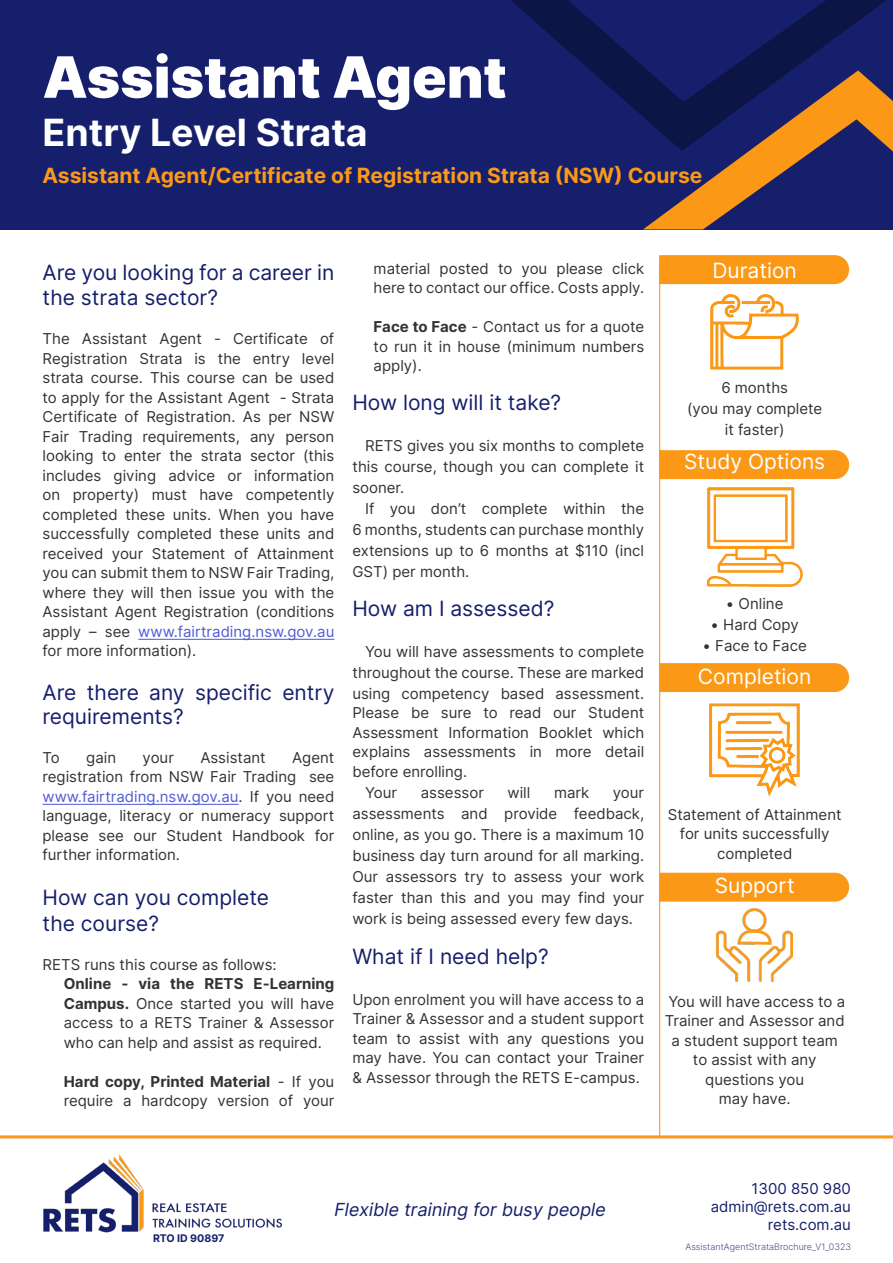
<style>
.page{position:relative;width:893px;height:1263px;background:#fff}
.page>*{position:absolute;margin:0;border:0;box-sizing:border-box;transform-origin:0 0}
.t1{font:900 57px "Inter";color:#fff}
.t2{font:700 37.5px "Inter";color:#fff}
.t3{font:21px/25.5px "Inter";color:#151f6c}
.t4{font:700 21px "Inter";color:#fb9917}
.t5{font:21px "Inter";color:#fff}
.t6{font:italic 18px "Inter";color:#151f6c}
.t7{font:15px/19.5px "Inter";color:#333;text-align:justify}
.t8{font:15px "Inter";color:#151f6c}
.t9{font:700 10.5px "Inter";color:#151f6c}
.t10{font:300 9px "Inter";color:#444c89}
.s1{color:#4f5cd6}
.s2{font-weight:700}
</style>
<div class="page">
<div style="left:0;top:0;width:893px;height:229px;background:#151f6c"></div>
<svg style="left:643px;top:151px;width:250px;height:78px"></svg>
<svg style="left:510px;top:0;width:383px;height:151px"></svg>
<hr style="left:138px;top:639px;width:196px;height:1px;background:#4f5cd6">
<hr style="left:43px;top:804px;width:196px;height:1px;background:#4f5cd6">
<hr style="left:0;top:1135px;width:893px;height:3px;background:#fb9917">
<img style="left:43px;top:1154px;width:239px;height:79px">
<div style="left:659px;top:255px;width:190px;height:29px;background:#fb9917"></div>
<div style="left:660px;top:663px;width:189px;height:29px;background:#fb9917"></div>
<div style="left:660px;top:450px;width:189px;height:29px;background:#fb9917"></div>
<hr style="left:659px;top:263px;width:1px;height:874px;background:#fb9917">
<img style="left:711px;top:294px;width:88px;height:75px">
<div style="left:659px;top:873px;width:190px;height:29px;background:#fb9917"></div>
<img style="left:710px;top:703px;width:90px;height:94px">
<img style="left:707px;top:488px;width:95px;height:98px">
<img style="left:716px;top:908px;width:77px;height:73px">
<p class="t1" style="left:43px;top:36px;width:466px">Assistant Agent</p>
<p class="t2" style="left:43px;top:105px;width:327px">Entry Level Strata</p>
<p class="t4" style="left:43px;top:160px;width:661px">Assistant Agent/Certificate of Registration Strata (NSW) Course</p>
<p class="t3" style="left:43px;top:259px;width:293px">Are you looking for a career in the strata sector?</p>
<p class="t7" style="left:43px;top:329px;width:293px">The Assistant Agent - Certificate of Registration Strata is the entry level strata course. This course can be used to apply for the Assistant Agent - Strata Certificate of Registration. As per NSW Fair Trading requirements, any person looking to enter the strata sector (this includes giving advice or information on property) must have competently completed these units. When you have successfully completed these units and received your Statement of Attainment you can submit them to NSW Fair Trading, where they will then issue you with the Assistant Agent Registration (conditions apply – see <span class="s1">www.fairtrading.nsw.gov.au </span>for more information).</p>
<p class="t3" style="left:43px;top:680px;width:293px;line-height:24px">Are there any specific entry requirements?</p>
<p class="t7" style="left:43px;top:747px;width:19px">To</p>
<p class="t7" style="left:86px;top:747px;width:31px">gain</p>
<p class="t7" style="left:143px;top:747px;width:33px">your</p>
<p class="t7" style="left:200px;top:747px;width:67px">Assistant</p>
<p class="t7" style="left:43px;top:747px;width:293px;text-indent:250px">Agent registration from NSW Fair Trading see <span class="s1">www.fairtrading.nsw.gov.au</span>. If you need language, literacy or numeracy support please see our Student Handbook for further information.</p>
<p class="t3" style="left:43px;top:884px;width:228px">How can you complete the course?</p>
<p class="t7" style="left:43px;top:954px;width:236px">RETS runs this course as follows:</p>
<p class="t7" style="left:64px;top:974px;width:272px"><span class="s2">Online - via the RETS E-Learning Campus.</span> Once started you will have access to a RETS Trainer &amp; Assessor who can help and assist as required.</p>
<p class="t7" style="left:64px;top:1071px;width:272px"><span class="s2">Hard copy, Printed Material</span> - If you require a hardcopy version of your</p>
<p class="t7" style="left:374px;top:258px;width:272px">material posted to you please click here to contact our office. Costs apply.</p>
<p class="t7" style="left:374px;top:317px;width:272px"><span class="s2">Face to Face</span> - Contact us for a quote to run it in house (minimum numbers apply).</p>
<p class="t3" style="left:352px;top:390px;width:210px">How long will it take?</p>
<p class="t7" style="left:352px;top:435px;width:293px;line-height:21px;text-indent:13px">RETS gives you six months to complete this course, though you can complete it sooner.</p>
<p class="t7" style="left:352px;top:498px;width:293px;line-height:21px;text-indent:13px">If you don’t complete within the 6 months, students can purchase monthly extensions up to 6 months at $110 (incl GST) per month.</p>
<p class="t3" style="left:352px;top:595px;width:204px">How am I assessed?</p>
<p class="t7" style="left:352px;top:640px;width:293px;line-height:21px;text-indent:13px">You will have assessments to complete throughout the course. These are marked using competency based assessment.</p>
<p class="t7" style="left:352px;top:702px;width:293px">Please be sure to read our Student Assessment Information Booklet which explains assessments in more detail before enrolling.</p>
<p class="t7" style="left:365px;top:782px;width:34px">Your</p>
<p class="t7" style="left:421px;top:782px;width:65px">assessor</p>
<p class="t7" style="left:508px;top:782px;width:24px">will</p>
<p class="t7" style="left:554px;top:782px;width:37px">mark</p>
<p class="t7" style="left:352px;top:781px;width:293px;line-height:21px;text-indent:261px">your assessments and provide feedback, online, as you go. There is a maximum 10 business day turn around for all marking.<br>Our assessors try to assess your work faster than this and you may find your work is being assessed every few days.</p>
<p class="t3" style="left:352px;top:943px;width:198px">What if I need help?</p>
<p class="t7" style="left:352px;top:989px;width:293px">Upon enrolment you will have access to a Trainer &amp; Assessor and a student support team to assist with any questions you may have. You can contact your Trainer &amp; Assessor through the RETS E-campus.</p>
<p class="t5" style="left:712px;top:255px;width:86px">Duration</p>
<p class="t7" style="left:721px;top:378px;width:68px">6 months</p>
<p class="t7" style="left:687px;top:399px;width:137px">(you may complete</p>
<p class="t7" style="left:725px;top:420px;width:61px">it faster)</p>
<p class="t5" style="left:684px;top:446px;width:143px">Study Options</p>
<p class="t7" style="left:726px;top:593px;width:59px">• Online</p>
<p class="t7" style="left:711px;top:614px;width:90px">• Hard Copy</p>
<p class="t7" style="left:703px;top:635px;width:106px">• Face to Face</p>
<p class="t5" style="left:698px;top:661px;width:115px">Completion</p>
<p class="t7" style="left:668px;top:804px;width:175px;text-align:center">Statement of Attainment for units successfully completed</p>
<p class="t5" style="left:715px;top:869px;width:81px">Support</p>
<p class="t7" style="left:665px;top:991px;width:182px;text-align:center">You will have access to a<br>Trainer and Assessor and a student support team to assist with any questions you<br>may have.</p>
<p class="t9" style="left:153px;top:1230px;width:73px">RTO ID 90897</p>
<p class="t6" style="left:333px;top:1196px;width:278px">Flexible training forbusy people</p>
<p class="t8" style="left:751px;top:1177px;width:101px">1300 850 980</p>
<p class="t8" style="left:711px;top:1195px;width:142px">admin@rets.com.au</p>
<p class="t8" style="left:768px;top:1213px;width:85px">rets.com.au</p>
<p class="t10" style="left:685px;top:1240px;width:167px">AssistantAgentStrataBrochure_V1_0323</p>
</div>
